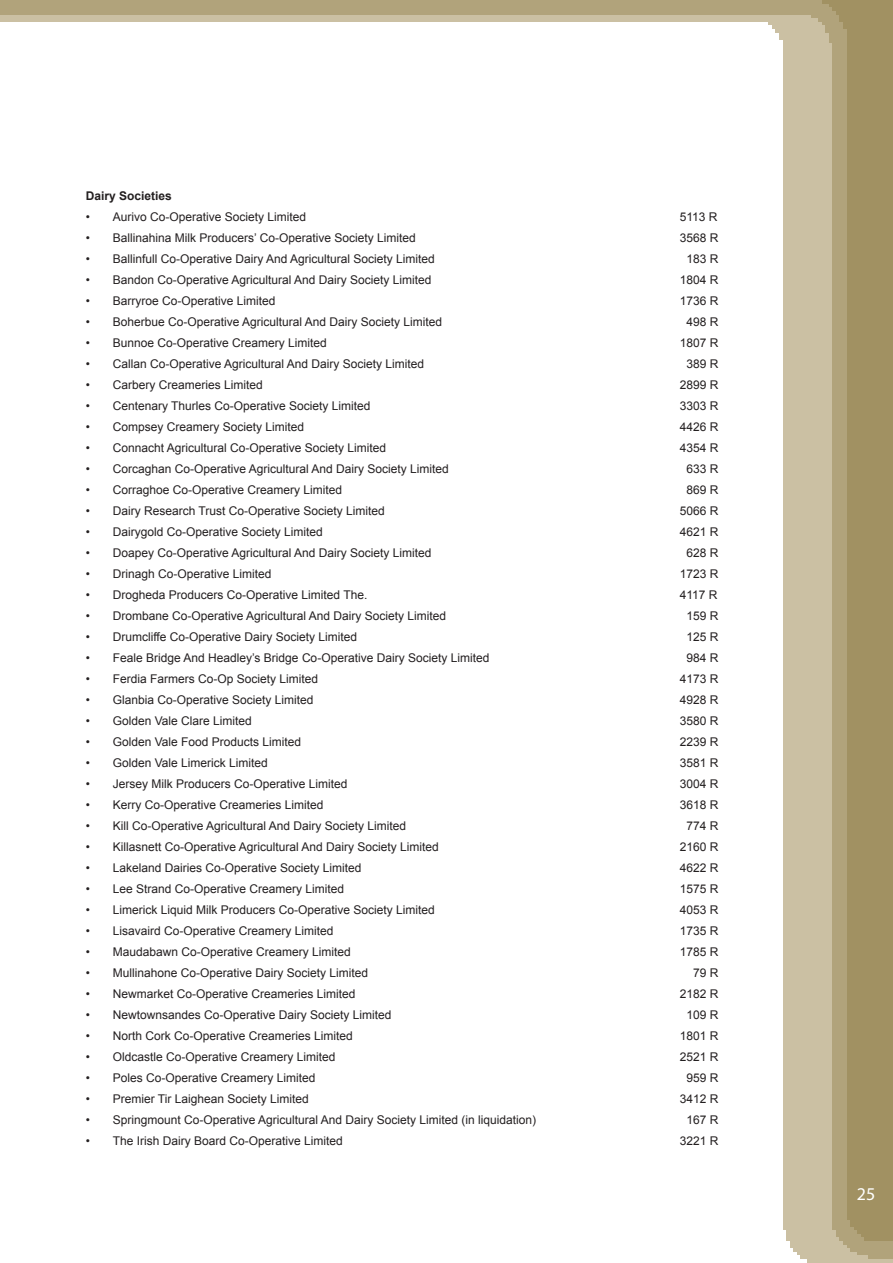
<style>
.page{position:relative;width:893px;height:1263px;background:#fff}
.page>*{position:absolute;margin:0;border:0;box-sizing:border-box;transform-origin:0 0}
.t1{font:18px "Myriad Pro";color:#fff}
.t2{font:12px "Arial";color:#231f20}
.t3{font:700 12px "Arial";color:#231f20}
</style>
<div class="page">
<img style="left:0;top:0;width:893px;height:1263px">
<p class="t3" style="left:86px;top:188px;width:88px">Dairy Societies</p>
<p class="t2" style="left:86px;top:209px;width:222px">• Aurivo Co-Operative Society Limited</p>
<p class="t2" style="left:680px;top:209px;width:39px">5113 R</p>
<p class="t2" style="left:86px;top:230px;width:332px">• Ballinahina Milk Producers’ Co-Operative Society Limited</p>
<p class="t2" style="left:680px;top:230px;width:40px">3568 R</p>
<p class="t2" style="left:86px;top:251px;width:351px">• Ballinfull Co-Operative Dairy And Agricultural Society Limited</p>
<p class="t2" style="left:686px;top:251px;width:34px">183 R</p>
<p class="t2" style="left:86px;top:272px;width:347px">• Bandon Co-Operative Agricultural And Dairy Society Limited</p>
<p class="t2" style="left:680px;top:272px;width:40px">1804 R</p>
<p class="t2" style="left:86px;top:293px;width:191px">• Barryroe Co-Operative Limited</p>
<p class="t2" style="left:680px;top:293px;width:40px">1736 R</p>
<p class="t2" style="left:86px;top:314px;width:358px">• Boherbue Co-Operative Agricultural And Dairy Society Limited</p>
<p class="t2" style="left:686px;top:314px;width:34px">498 R</p>
<p class="t2" style="left:86px;top:335px;width:243px">• Bunnoe Co-Operative Creamery Limited</p>
<p class="t2" style="left:680px;top:335px;width:40px">1807 R</p>
<p class="t2" style="left:86px;top:356px;width:340px">• Callan Co-Operative Agricultural And Dairy Society Limited</p>
<p class="t2" style="left:686px;top:356px;width:34px">389 R</p>
<p class="t2" style="left:86px;top:377px;width:179px">• Carbery Creameries Limited</p>
<p class="t2" style="left:680px;top:377px;width:40px">2899 R</p>
<p class="t2" style="left:86px;top:398px;width:286px">• Centenary Thurles Co-Operative Society Limited</p>
<p class="t2" style="left:680px;top:398px;width:40px">3303 R</p>
<p class="t2" style="left:86px;top:419px;width:220px">• Compsey Creamery Society Limited</p>
<p class="t2" style="left:680px;top:419px;width:40px">4426 R</p>
<p class="t2" style="left:86px;top:440px;width:302px">• Connacht Agricultural Co-Operative Society Limited</p>
<p class="t2" style="left:680px;top:440px;width:40px">4354 R</p>
<p class="t2" style="left:86px;top:461px;width:365px">• Corcaghan Co-Operative Agricultural And Dairy Society Limited</p>
<p class="t2" style="left:686px;top:461px;width:34px">633 R</p>
<p class="t2" style="left:86px;top:482px;width:258px">• Corraghoe Co-Operative Creamery Limited</p>
<p class="t2" style="left:686px;top:482px;width:34px">869 R</p>
<p class="t2" style="left:86px;top:503px;width:301px">• Dairy Research Trust Co-Operative Society Limited</p>
<p class="t2" style="left:680px;top:503px;width:40px">5066 R</p>
<p class="t2" style="left:86px;top:524px;width:239px">• Dairygold Co-Operative Society Limited</p>
<p class="t2" style="left:680px;top:524px;width:40px">4621 R</p>
<p class="t2" style="left:86px;top:545px;width:347px">• Doapey Co-Operative Agricultural And Dairy Society Limited</p>
<p class="t2" style="left:686px;top:545px;width:34px">628 R</p>
<p class="t2" style="left:86px;top:566px;width:187px">• Drinagh Co-Operative Limited</p>
<p class="t2" style="left:680px;top:566px;width:40px">1723 R</p>
<p class="t2" style="left:86px;top:587px;width:283px">• Drogheda Producers Co-Operative Limited The.</p>
<p class="t2" style="left:680px;top:587px;width:39px">4117 R</p>
<p class="t2" style="left:86px;top:608px;width:362px">• Drombane Co-Operative Agricultural And Dairy Society Limited</p>
<p class="t2" style="left:686px;top:608px;width:34px">159 R</p>
<p class="t2" style="left:86px;top:629px;width:273px">• Drumcliffe Co-Operative Dairy Society Limited</p>
<p class="t2" style="left:686px;top:629px;width:34px">125 R</p>
<p class="t2" style="left:86px;top:650px;width:405px">• Feale Bridge And Headley’s Bridge Co-Operative Dairy Society Limited</p>
<p class="t2" style="left:686px;top:650px;width:34px">984 R</p>
<p class="t2" style="left:86px;top:671px;width:234px">• Ferdia Farmers Co-Op Society Limited</p>
<p class="t2" style="left:680px;top:671px;width:40px">4173 R</p>
<p class="t2" style="left:86px;top:692px;width:229px">• Glanbia Co-Operative Society Limited</p>
<p class="t2" style="left:680px;top:692px;width:40px">4928 R</p>
<p class="t2" style="left:86px;top:713px;width:168px">• Golden Vale Clare Limited</p>
<p class="t2" style="left:680px;top:713px;width:40px">3580 R</p>
<p class="t2" style="left:86px;top:734px;width:217px">• Golden Vale Food Products Limited</p>
<p class="t2" style="left:680px;top:734px;width:40px">2239 R</p>
<p class="t2" style="left:86px;top:755px;width:184px">• Golden Vale Limerick Limited</p>
<p class="t2" style="left:680px;top:755px;width:40px">3581 R</p>
<p class="t2" style="left:86px;top:776px;width:263px">• Jersey Milk Producers Co-Operative Limited</p>
<p class="t2" style="left:680px;top:776px;width:40px">3004 R</p>
<p class="t2" style="left:86px;top:797px;width:239px">• Kerry Co-Operative Creameries Limited</p>
<p class="t2" style="left:680px;top:797px;width:40px">3618 R</p>
<p class="t2" style="left:86px;top:818px;width:322px">• Kill Co-Operative Agricultural And Dairy Society Limited</p>
<p class="t2" style="left:686px;top:818px;width:34px">774 R</p>
<p class="t2" style="left:86px;top:839px;width:355px">• Killasnett Co-Operative Agricultural And Dairy Society Limited</p>
<p class="t2" style="left:680px;top:839px;width:40px">2160 R</p>
<p class="t2" style="left:86px;top:860px;width:277px">• Lakeland Dairies Co-Operative Society Limited</p>
<p class="t2" style="left:680px;top:860px;width:40px">4622 R</p>
<p class="t2" style="left:86px;top:881px;width:260px">• Lee Strand Co-Operative Creamery Limited</p>
<p class="t2" style="left:680px;top:881px;width:40px">1575 R</p>
<p class="t2" style="left:86px;top:902px;width:351px">• Limerick Liquid Milk Producers Co-Operative Society Limited</p>
<p class="t2" style="left:680px;top:902px;width:40px">4053 R</p>
<p class="t2" style="left:86px;top:923px;width:249px">• Lisavaird Co-Operative Creamery Limited</p>
<p class="t2" style="left:680px;top:923px;width:40px">1735 R</p>
<p class="t2" style="left:86px;top:944px;width:267px">• Maudabawn Co-Operative Creamery Limited</p>
<p class="t2" style="left:680px;top:944px;width:40px">1785 R</p>
<p class="t2" style="left:86px;top:965px;width:284px">• Mullinahone Co-Operative Dairy Society Limited</p>
<p class="t2" style="left:693px;top:965px;width:27px">79 R</p>
<p class="t2" style="left:86px;top:986px;width:271px">• Newmarket Co-Operative Creameries Limited</p>
<p class="t2" style="left:680px;top:986px;width:40px">2182 R</p>
<p class="t2" style="left:86px;top:1007px;width:307px">• Newtownsandes Co-Operative Dairy Society Limited</p>
<p class="t2" style="left:686px;top:1007px;width:34px">109 R</p>
<p class="t2" style="left:86px;top:1028px;width:269px">• North Cork Co-Operative Creameries Limited</p>
<p class="t2" style="left:680px;top:1028px;width:40px">1801 R</p>
<p class="t2" style="left:86px;top:1049px;width:251px">• Oldcastle Co-Operative Creamery Limited</p>
<p class="t2" style="left:680px;top:1049px;width:40px">2521 R</p>
<p class="t2" style="left:86px;top:1070px;width:231px">• Poles Co-Operative Creamery Limited</p>
<p class="t2" style="left:686px;top:1070px;width:34px">959 R</p>
<p class="t2" style="left:86px;top:1091px;width:225px">• Premier Tir Laighean Society Limited</p>
<p class="t2" style="left:680px;top:1091px;width:40px">3412 R</p>
<p class="t2" style="left:86px;top:1112px;width:452px">• Springmount Co-Operative Agricultural And Dairy Society Limited (in liquidation)</p>
<p class="t2" style="left:686px;top:1112px;width:34px">167 R</p>
<p class="t2" style="left:86px;top:1133px;width:259px">• The Irish Dairy Board Co-Operative Limited</p>
<p class="t2" style="left:680px;top:1133px;width:40px">3221 R</p>
<h1 class="t1" style="left:857px;top:1183px;width:20px">25</h1>
</div>
